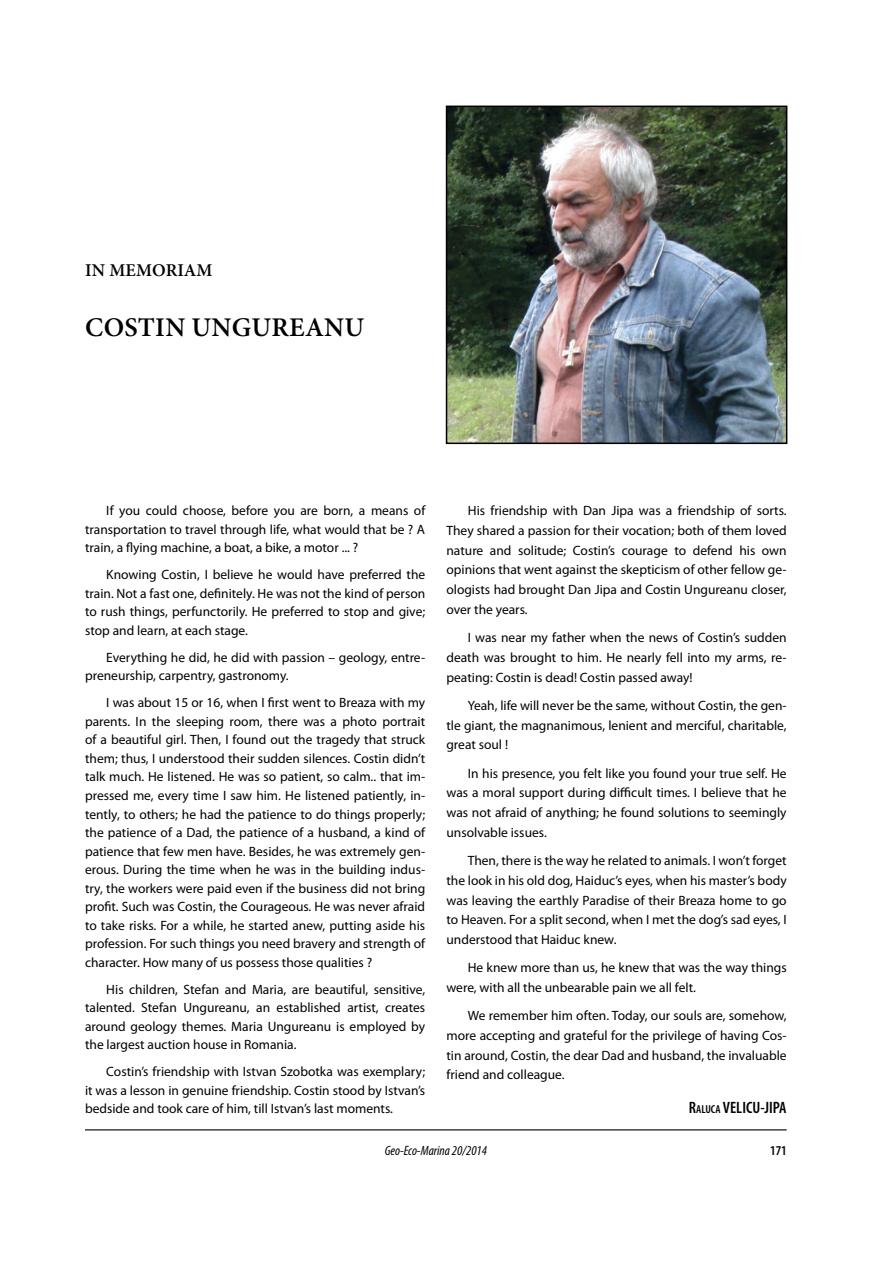
<style>
.page{position:relative;width:893px;height:1263px;background:#fff}
.page>*{position:absolute;margin:0;border:0;box-sizing:border-box;transform-origin:0 0}
.titlu_capitol{font:600 27px "Minion Pro";letter-spacing:.01em;color:#000}
.titlu_capitol-2{font:600 18px "Minion Pro";letter-spacing:.01em;color:#000}
.autor{font:600 condensed 16.5px "Myriad Pro";color:#000}
.text{font:13.5px/18.5px "Myriad Pro";color:#000;text-align:justify}
.t1{font:italic condensed 13.5px "Myriad Pro";color:#000}
.t2{font:600 condensed 13.5px "Myriad Pro";color:#000}
.s1{font-size:11.55px}
</style>
<div class="page">
<hr style="left:85px;top:1129px;width:702px;height:1px;background:#000">
<img style="left:449px;top:109px;width:335px;height:332px">
<div style="left:446px;top:106px;width:341px;height:338px;border:2px solid #000"></div>
<p class="titlu_capitol-2" style="left:85px;top:258px;width:129px">IN MEMORIAM</p>
<p class="titlu_capitol" style="left:85px;top:309px;width:280px">COSTIN UNGUREANU</p>
<p class="text" style="left:85px;top:501px;width:342px;text-indent:21px">If you could choose, before you are born, a means of transportation to travel through life, what would that be ? A train, a flying machine, a boat, a bike, a motor ... ?</p>
<p class="text" style="left:85px;top:565px;width:342px;text-indent:21px">Knowing Costin, I believe he would have preferred the train. Not a fast one, definitely. He was not the kind of person to rush things, perfunctorily. He preferred to stop and give; stop and learn, at each stage.</p>
<p class="text" style="left:85px;top:648px;width:342px;text-indent:21px">Everything he did, he did with passion – geology, entre&shy;preneurship, carpentry, gastronomy.</p>
<p class="text" style="left:85px;top:693px;width:342px;text-indent:21px">I was about 15 or 16, when I first went to Breaza with my parents. In the sleeping room, there was a photo portrait of a beautiful girl. Then, I found out the tragedy that struck them; thus, I understood their sudden silences. Costin didn’t talk much. He listened. He was so patient, so calm.. that im&shy;pressed me, every time I saw him. He listened patiently, in&shy;tently, to others; he had the patience to do things properly; the patience of a Dad, the patience of a husband, a kind of patience that few men have. Besides, he was extremely gen&shy;erous. During the time when he was in the building indus&shy;try, the workers were paid even if the business did not bring profit. Such was Costin, the Courageous. He was never afraid to take risks. For a while, he started anew, putting aside his profession. For such things you need bravery and strength of character. How many of us possess those qualities ?</p>
<p class="text" style="left:85px;top:980px;width:342px;text-indent:21px">His children, Stefan and Maria, are beautiful, sensitive, talented. Stefan Ungureanu, an established artist, creates around geology themes. Maria Ungureanu is employed by the largest auction house in Romania.</p>
<p class="text" style="left:85px;top:1062px;width:342px;text-indent:21px">Costin’s friendship with Istvan Szobotka was exemplary; it was a lesson in genuine friendship. Costin stood by Istvan’s bedside and took care of him, till Istvan’s last moments.</p>
<p class="text" style="left:446px;top:500px;width:342px;line-height:19.8px;text-indent:21px">His friendship with Dan Jipa was a friendship of sorts.<br>They shared a passion for their vocation; both of them loved nature and solitude; Costin’s courage to defend his own opinions that went against the skepticism of other fellow ge&shy;ologists had brought Dan Jipa and Costin Ungureanu closer, over the years.</p>
<p class="text" style="left:446px;top:627px;width:342px;line-height:19.8px;text-indent:21px">I was near my father when the news of Costin’s sudden death was brought to him. He nearly fell into my arms, re&shy;peating: Costin is dead! Costin passed away!</p>
<p class="text" style="left:446px;top:695px;width:342px;line-height:19.8px;text-indent:21px">Yeah, life will never be the same, without Costin, the gen&shy;tle giant, the magnanimous, lenient and merciful, charitable, great soul !</p>
<p class="text" style="left:446px;top:763px;width:342px;line-height:19.8px;text-indent:21px">In his presence, you felt like you found your true self. He was a moral support during difficult times. I believe that he was not afraid of anything; he found solutions to seemingly unsolvable issues.</p>
<p class="text" style="left:446px;top:850px;width:342px;line-height:19.8px;text-indent:21px">Then, there is the way he related to animals. I won’t forget the look in his old dog, Haiduc’s eyes, when his master’s body was leaving the earthly Paradise of their Breaza home to go to Heaven. For a split second, when I met the dog’s sad eyes, I understood that Haiduc knew.</p>
<p class="text" style="left:446px;top:957px;width:342px;line-height:19.8px;text-indent:21px">He knew more than us, he knew that was the way things were, with all the unbearable pain we all felt.</p>
<p class="text" style="left:446px;top:1005px;width:342px;line-height:19.8px;text-indent:21px">We remember him often. Today, our souls are, somehow, more accepting and grateful for the privilege of having Cos&shy;tin around, Costin, the dear Dad and husband, the invaluable friend and colleague.</p>
<p class="autor" style="left:689px;top:1098px;width:99px">R<span class="s1">ALUCA</span> VELICU-JIPA</p>
<p class="t1" style="left:385px;top:1142px;width:104px">Geo-Eco-Marina 20/2014</p>
<p class="t2" style="left:770px;top:1142px;width:18px">171</p>
</div>
